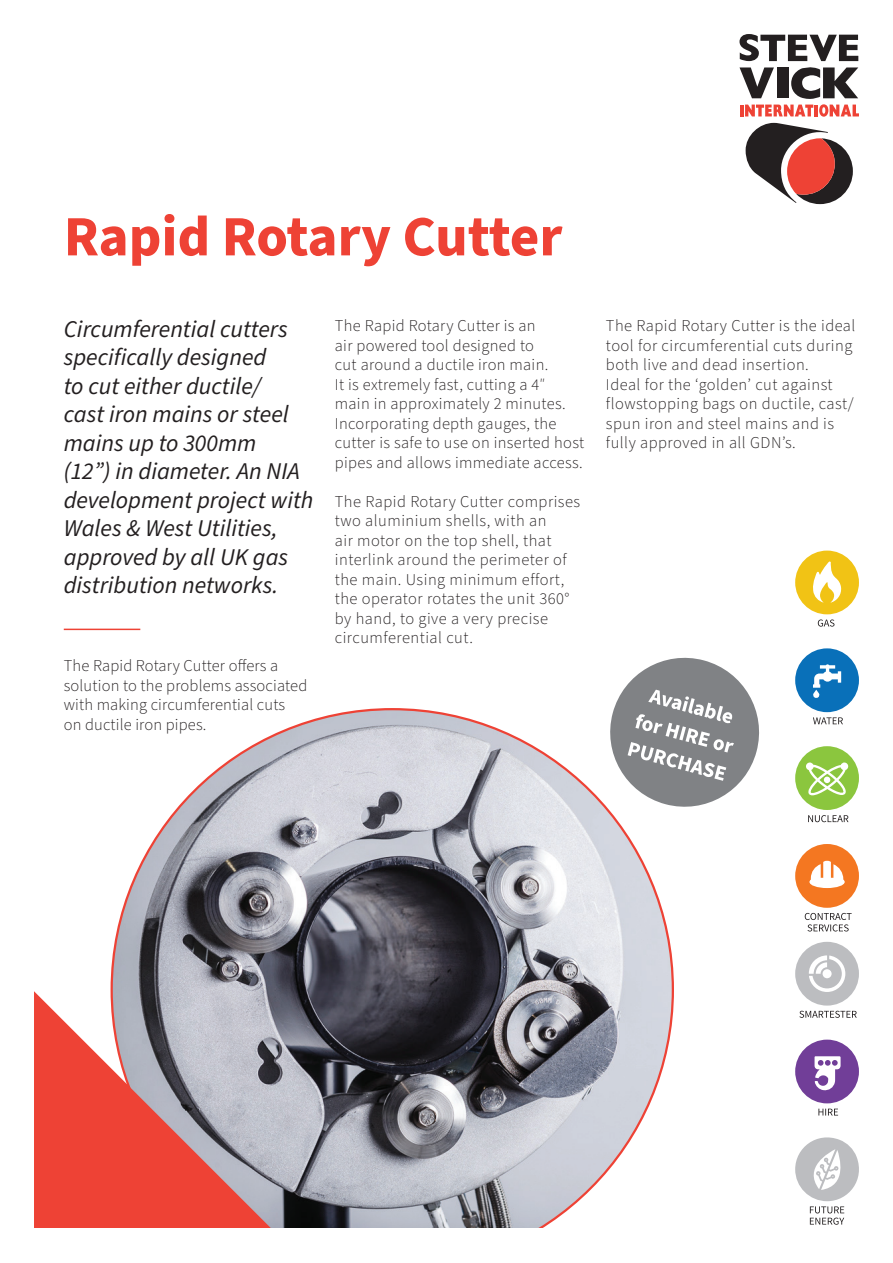
<style>
.page{position:relative;width:893px;height:1263px;background:#fff}
.page>*{position:absolute;margin:0;border:0;box-sizing:border-box;transform-origin:0 0}
.t1{font:700 57px "Source Sans Pro";letter-spacing:-.005em;color:#ee4235}
.t2{font:italic 24px/28.5px "Source Sans Pro";color:#231f20}
.t3{font:300 16.5px/19.5px "Source Sans Pro";letter-spacing:.02em;color:#231f20}
</style>
<div class="page">
<svg style="left:111px;top:708px;width:563px;height:520px;background:#a5a4ab"></svg>
<svg style="left:746px;top:123px;width:107px;height:81px"></svg>
<svg style="left:739px;top:34px;width:120px;height:83px"></svg>
<hr style="left:64px;top:629px;width:76px;height:1px;background:#ee4235">
<svg style="left:34px;top:991px;width:238px;height:237px;background:#d27976"></svg>
<svg style="left:602px;top:657px;width:157px;height:158px"></svg>
<svg style="left:818px;top:619px;width:16px;height:8px"></svg>
<svg style="left:805px;top:913px;width:47px;height:18px"></svg>
<svg style="left:813px;top:717px;width:30px;height:7px"></svg>
<svg style="left:808px;top:815px;width:40px;height:7px"></svg>
<svg style="left:799px;top:1011px;width:58px;height:7px"></svg>
<svg style="left:818px;top:1109px;width:20px;height:6px"></svg>
<div style="left:795px;top:551px;width:64px;height:63px;background:#f1c315;border-radius:50%"></div>
<svg style="left:813px;top:561px;width:29px;height:42px"></svg>
<div style="left:795px;top:648px;width:64px;height:64px;background:#0970b9;border-radius:50%"></div>
<svg style="left:813px;top:664px;width:28px;height:34px"></svg>
<div style="left:795px;top:746px;width:64px;height:64px;background:#8bc63e;border-radius:50%"></div>
<svg style="left:806px;top:762px;width:42px;height:33px"></svg>
<div style="left:795px;top:844px;width:64px;height:64px;background:#f47721;border-radius:50%"></div>
<svg style="left:809px;top:861px;width:36px;height:27px"></svg>
<div style="left:795px;top:942px;width:64px;height:63px;background:#bcbdc0;border-radius:50%"></div>
<svg style="left:809px;top:955px;width:36px;height:37px"></svg>
<div style="left:795px;top:1039px;width:64px;height:64px;background:#713e98;border-radius:50%"></div>
<svg style="left:814px;top:1056px;width:27px;height:35px"></svg>
<svg style="left:795px;top:1137px;width:64px;height:88px"></svg>
<h1 class="t1" style="left:64px;top:198px;width:500px">Rapid Rotary Cutter</h1>
<h2 class="t2" style="left:64px;top:315px;width:251px">Circumferential cutters specifically designed<br>to cut either ductile/<br>cast iron mains or steel mains up to 300mm<br>(12”) in diameter. An NIA development project with<br>Wales &amp; West Utilities, approved by all UK gas distribution networks.</h2>
<p class="t3" style="left:64px;top:657px;width:245px">The Rapid Rotary Cutter offers a solution to the problems associated with making circumferential cuts<br>on ductile iron pipes.</p>
<p class="t3" style="left:335px;top:317px;width:251px">The Rapid Rotary Cutter is an<br>air powered tool designed to<br>cut around a ductile iron main.<br>It is extremely fast, cutting a 4″ main in approximately 2 minutes.<br>Incorporating depth gauges, the cutter is safe to use on inserted host pipes and allows immediate access.</p>
<p class="t3" style="left:335px;top:492px;width:247px">The Rapid Rotary Cutter comprises two aluminium shells, with an<br>air motor on the top shell, that interlink around the perimeter of the main. Using minimum effort, the operator rotates the unit 360° by hand, to give a very precise circumferential cut.</p>
<p class="t3" style="left:606px;top:317px;width:251px">The Rapid Rotary Cutter is the ideal tool for circumferential cuts during both live and dead insertion.<br>Ideal for the ‘golden’ cut against flowstopping bags on ductile, cast/ spun iron and steel mains and is fully approved in all GDN’s.</p>
</div>
